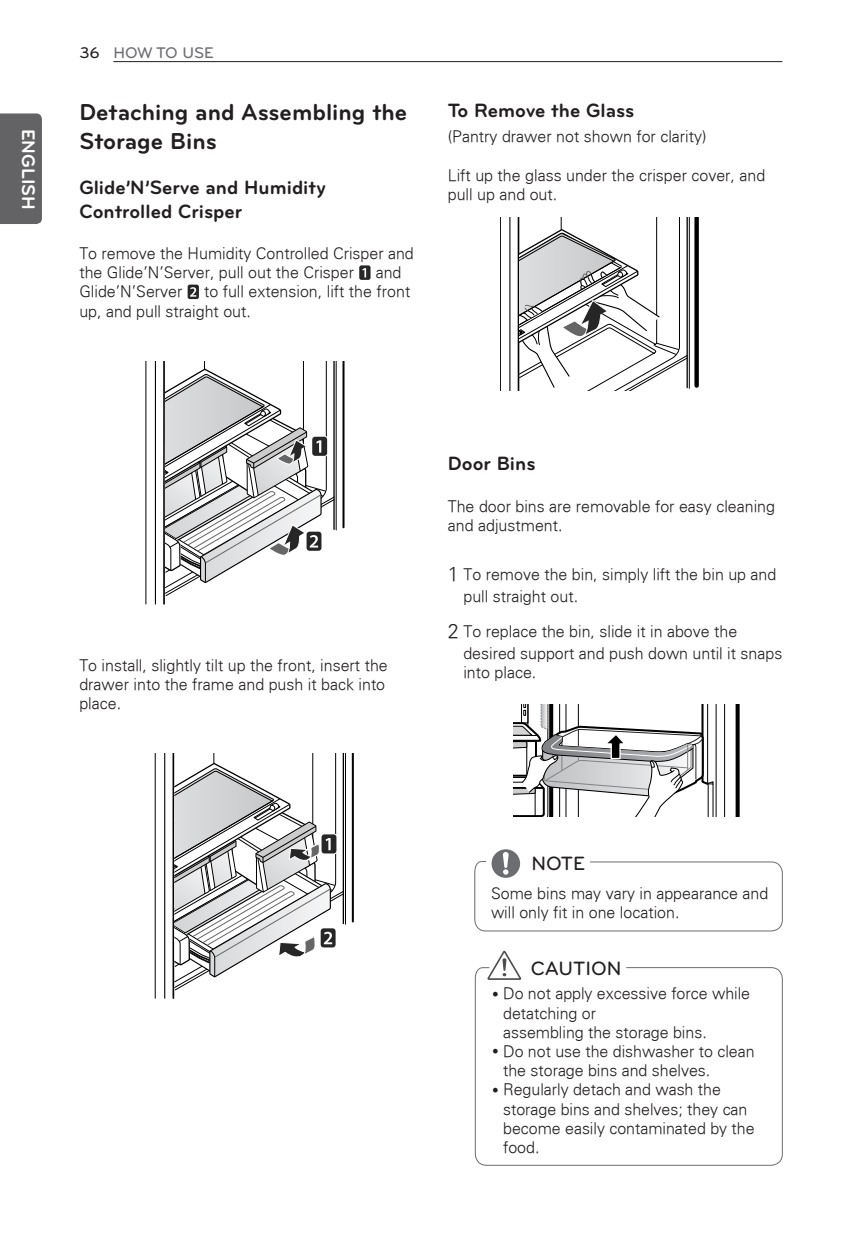
<style>
.page{position:relative;width:850px;height:1248px;background:#fff}
.page>*{position:absolute;margin:0;border:0;box-sizing:border-box;transform-origin:0 0}
.t1{font:700 24px/28.8px "Bryant LG";color:#231f20}
.t2{font:700 20px/24px "Bryant LG";color:#231f20}
.t3{font:500 20px "Bryant LG";color:#231f20}
.t4{font:700 19px "Bryant LG";color:#fff}
.t5{font:300 16px/19.2px "Univers";color:#231f20}
.t6{font:500 16px "Bryant LG";color:#6c6d70}
.s1{color:#231f20}
.s2{font-size:20px}
</style>
<div class="page">
<hr style="left:113px;top:61px;width:669px;height:1px;background:#231f20">
<div style="left:0;top:113px;width:42px;height:111px;background:#636366"></div>
<div style="left:359px;top:265px;width:12px;height:15px;background:#262626;border-radius:2px"></div>
<svg style="left:362px;top:268px;width:4px;height:9px"></svg>
<div style="left:187px;top:284px;width:13px;height:16px;border:3px solid #fff;border-radius:2px"></div>
<div style="left:188px;top:285px;width:11px;height:14px;background:#262626;border-radius:2px"></div>
<svg style="left:190px;top:287px;width:6px;height:10px"></svg>
<hr style="left:146px;top:362px;width:1px;height:242px;background:#000">
<hr style="left:155px;top:362px;width:1px;height:242px;background:#000">
<hr style="left:343px;top:362px;width:2px;height:165px;background:#000">
<hr style="left:163px;top:362px;width:2px;height:242px;background:#000">
<svg style="left:164px;top:362px;width:173px;height:243px"></svg>
<hr style="left:155px;top:754px;width:1px;height:244px;background:#000">
<hr style="left:164px;top:754px;width:1px;height:244px;background:#000">
<hr style="left:352px;top:754px;width:2px;height:168px;background:#000">
<hr style="left:173px;top:754px;width:1px;height:244px;background:#000">
<svg style="left:174px;top:754px;width:172px;height:245px"></svg>
<div style="left:694px;top:218px;width:5px;height:168px;background:#000"></div>
<svg style="left:500px;top:218px;width:190px;height:173px"></svg>
<svg style="left:514px;top:705px;width:226px;height:112px"></svg>
<svg style="left:474px;top:849px;width:309px;height:83px"></svg>
<svg style="left:494px;top:951px;width:21px;height:16px"></svg>
<svg style="left:474px;top:967px;width:309px;height:199px"></svg>
<svg style="left:493px;top:991px;width:5px;height:5px"></svg>
<svg style="left:493px;top:1049px;width:5px;height:5px"></svg>
<svg style="left:493px;top:1087px;width:5px;height:5px"></svg>
<p class="t4" style="left:35px;top:129px;width:82px;rotate:90deg">ENGLISH</p>
<p class="t6" style="left:79px;top:47px;width:136px"><span class="s1">36</span> HOW TO USE</p>
<h1 class="t1" style="left:79px;top:100px;width:330px">Detaching and Assembling the<br>Storage Bins</h1>
<p class="t2" style="left:79px;top:177px;width:248px">Glide’N’Serve and Humidity<br>Controlled Crisper</p>
<p class="t5" style="left:79px;top:243px;width:336px">To remove the Humidity Controlled Crisper and the Glide’N’Server, pull out the Crisper</p>
<p class="t5" style="left:376px;top:263px;width:27px">and</p>
<p class="t5" style="left:79px;top:282px;width:105px">Glide’N’Server</p>
<p class="t5" style="left:79px;top:282px;width:332px;text-indent:125px">to full extension, lift the front up, and pull straight out.</p>
<p class="t2" style="left:448px;top:100px;width:188px">To Remove the Glass</p>
<p class="t5" style="left:448px;top:126px;width:260px">(Pantry drawer not shown for clarity)</p>
<p class="t5" style="left:448px;top:165px;width:319px">Lift up the glass under the crisper cover, and pull up and out.</p>
<p class="t5" style="left:79px;top:655px;width:310px">To install, slightly tilt up the front, insert the drawer into the frame and push it back into place.</p>
<p class="t2" style="left:448px;top:453px;width:89px">Door Bins</p>
<p class="t5" style="left:448px;top:496px;width:329px">The door bins are removable for easy cleaning and adjustment.</p>
<p class="t5" style="left:463px;top:563px;width:315px;line-height:22px;text-indent:-16px"><span class="s2">1</span> To remove the bin, simply lift the bin up and pull straight out.</p>
<p class="t5" style="left:463px;top:620px;width:320px;line-height:22px;text-indent:-16px"><span class="s2">2</span> To replace the bin, slide it in above the desired support and push down until it snaps</p>
<p class="t5" style="left:463px;top:663px;width:74px">into place.</p>
<p class="t3" style="left:531px;top:856px;width:55px">NOTE</p>
<p class="t5" style="left:491px;top:883px;width:279px">Some bins may vary in appearance and will only fit in one location.</p>
<p class="t3" style="left:531px;top:961px;width:92px">CAUTION</p>
<p class="t5" style="left:503px;top:984px;width:253px">Do not apply excessive force while detatching or<br>assembling the storage bins.<br>Do not use the dishwasher to clean the storage bins and shelves.<br>Regularly detach and wash the storage bins and shelves; they can become easily contaminated by the food.</p>
</div>
